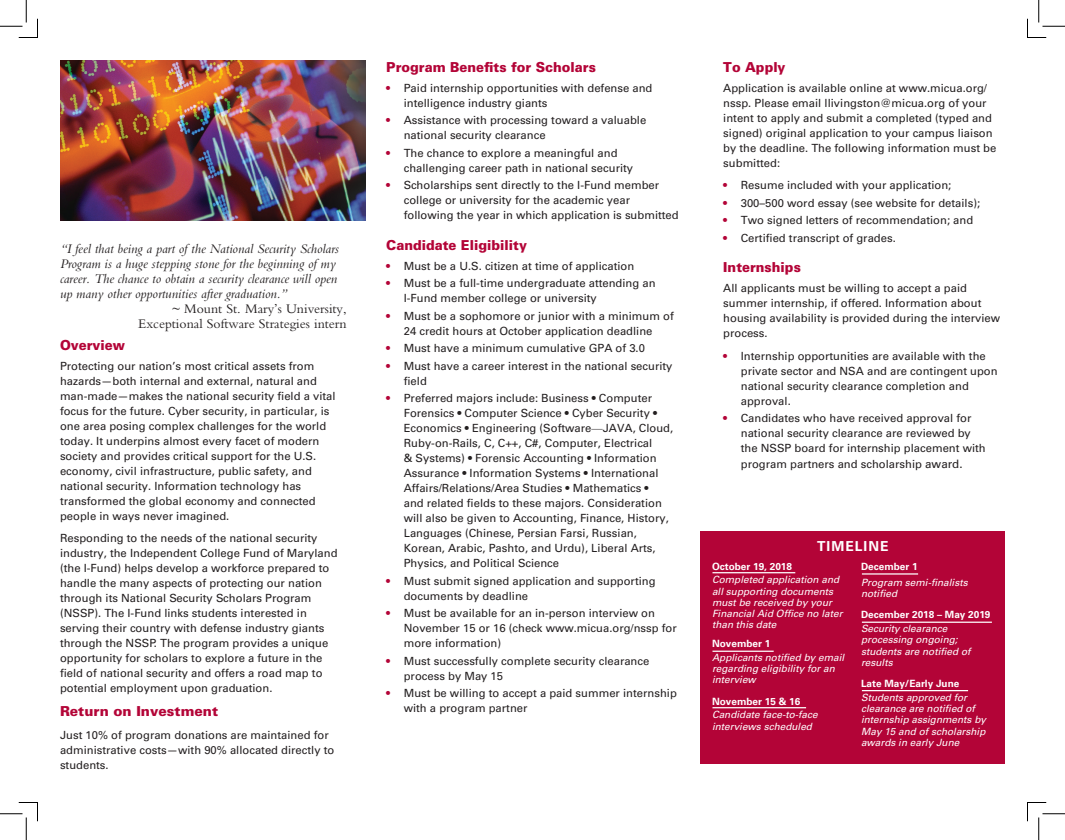
<style>
.page{position:relative;width:1065px;height:840px;background:#fff}
.page>*{position:absolute;margin:0;border:0;box-sizing:border-box;transform-origin:0 0}
.t1{font:italic 13.75px/15px "Bembo";color:#231f20}
.subheads{font:900 13.75px "Univers";color:#b30437;scale:.95 1}
.t2{font:13.75px "Bembo";color:#231f20}
.subheads-2{font:900 13.75px "Univers";color:#b30437}
.timeline{font:700 13.75px "Univers";letter-spacing:.075em;color:#fff}
.t3{font:11.25px/15px "Univers";color:#231f20}
.timeline_small{font:italic 10px/11.2px "Univers";color:#fff}
.timeline_subheads_sm{font:italic 10px/11.2px "Univers";color:#fff}
.timeline_subheads_sm-2{font:700 10px "Univers";color:#fff}
.timeline_small-2{font:700 10px "Univers";color:#fff}
.s1{color:#b30437}
.s2{font-family:"Bembo"}
.s3{font-size:11.62px}
.s4{font-weight:700;font-style:normal}
</style>
<div class="page">
<img style="left:60px;top:60px;width:305px;height:161px">
<div style="left:701px;top:531px;width:304px;height:233px;background:#b30437"></div>
<hr style="left:712px;top:572px;width:83px;height:1px;background:#fff">
<hr style="left:862px;top:690px;width:106px;height:1px;background:#fff">
<hr style="left:862px;top:622px;width:130px;height:1px;background:#fff">
<hr style="left:862px;top:573px;width:56px;height:2px;background:#fff">
<hr style="left:712px;top:707px;width:94px;height:1px;background:#fff">
<hr style="left:712px;top:651px;width:62px;height:1px;background:#fff">
<svg style="left:0;top:0;width:38px;height:38px"></svg>
<svg style="left:0;top:802px;width:38px;height:38px"></svg>
<svg style="left:1027px;top:0;width:38px;height:38px"></svg>
<svg style="left:1027px;top:802px;width:38px;height:38px"></svg>
<p class="t1" style="left:60px;top:241px;width:281px">“I feel that being a part of the National Security Scholars Program is a huge stepping stone for the beginning of my career. The chance to obtain a security clearance will open up many other opportunities after graduation.”</p>
<p class="t2" style="left:173px;top:300px;width:176px">~ Mount St. Mary’s University,</p>
<p class="t2" style="left:138px;top:315px;width:210px">Exceptional Software Strategies intern</p>
<p class="subheads" style="left:60px;top:336px;width:70px">Overview</p>
<p class="t3" style="left:60px;top:359px;width:277px">Protecting our nation’s most critical assets from hazards—both internal and external, natural and man-made—makes the national security field a vital focus for the future. Cyber security, in particular, is one area posing complex challenges for the world today. It underpins almost every facet of modern society and provides critical support for the U.S. economy, civil infrastructure, public safety, and national security. Information technology has transformed the global economy and connected people in ways never imagined.</p>
<p class="t3" style="left:60px;top:531px;width:279px">Responding to the needs of the national security industry, the Independent College Fund of Maryland (the I-Fund) helps develop a workforce prepared to handle the many aspects of protecting our nation through its National Security Scholars Program (NSSP). The I-Fund links students interested in serving their country with defense industry giants through the NSSP. The program provides a unique opportunity for scholars to explore a future in the field of national security and offers a road map to potential employment upon graduation.</p>
<p class="subheads-2" style="left:60px;top:703px;width:160px">Return on Investment</p>
<p class="t3" style="left:60px;top:728px;width:276px">Just 10% of program donations are maintained for administrative costs—with 90% allocated directly to students.</p>
<p class="subheads" style="left:386px;top:58px;width:222px">Program Benefits for Scholars</p>
<p class="t3" style="left:404px;top:80px;width:250px;text-indent:-18px"><span class="s1">•</span> Paid internship opportunities with defense and intelligence industry giants</p>
<p class="t3" style="left:404px;top:113px;width:244px;text-indent:-18px"><span class="s1">•</span> Assistance with processing toward a valuable national security clearance</p>
<p class="t3" style="left:404px;top:145px;width:231px;text-indent:-18px"><span class="s1">•</span> The chance to explore a meaningful and challenging career path in national security</p>
<p class="t3" style="left:404px;top:178px;width:277px;text-indent:-18px"><span class="s1">•</span> Scholarships sent directly to the I-Fund member college or university for the academic year following the year in which application is submitted</p>
<p class="subheads" style="left:386px;top:236px;width:150px">Candidate Eligibility</p>
<p class="t3" style="left:386px;top:258px;width:250px"><span class="s1">•</span> Must be a U.S. citizen at time of application</p>
<p class="t3" style="left:404px;top:276px;width:253px;text-indent:-18px"><span class="s1">•</span> Must be a full-time undergraduate attending an<br>I-Fund member college or university</p>
<p class="t3" style="left:386px;top:308px;width:289px;text-align:center"><span class="s1">•</span> Must be a sophomore or junior with a minimum of<br>24 credit hours at October application deadline</p>
<p class="t3" style="left:386px;top:341px;width:260px"><span class="s1">•</span> Must have a minimum cumulative GPA of 3.0</p>
<p class="t3" style="left:404px;top:358px;width:270px;text-indent:-18px"><span class="s1">•</span> Must have a career interest in the national security field</p>
<p class="t3" style="left:404px;top:391px;width:271px;text-indent:-18px"><span class="s1">•</span> Preferred majors include: Business • Computer Forensics • Computer Science • Cyber Security • Economics • Engineering (Software<span class="s2">—</span>JAVA, Cloud, Ruby-on-Rails, C, C++, C#, Computer, Electrical<br>&amp; Systems) • Forensic Accounting • Information Assurance • Information Systems • International Affairs/Relations/Area Studies • Mathematics •<br>and related fields to these majors. Consideration will also be given to Accounting, Finance, History, Languages (Chinese, Persian Farsi, Russian, Korean, Arabic, Pashto, and Urdu), Liberal Arts, Physics, and Political Science</p>
<p class="t3" style="left:404px;top:573px;width:253px;text-indent:-18px"><span class="s1">•</span> Must submit signed application and supporting documents by deadline</p>
<p class="t3" style="left:404px;top:606px;width:275px;text-indent:-18px"><span class="s1">•</span> Must be available for an in-person interview on<br>November 15 or 16 (check www.micua.org/nssp for more information)</p>
<p class="t3" style="left:404px;top:653px;width:247px;text-indent:-18px"><span class="s1">•</span> Must successfully complete security clearance process by May 15</p>
<p class="t3" style="left:404px;top:686px;width:275px;text-indent:-18px"><span class="s1">•</span> Must be willing to accept a paid summer internship with a program partner</p>
<p class="subheads" style="left:723px;top:58px;width:67px">To Apply</p>
<p class="t3" style="left:723px;top:80px;width:275px">Application is available online at www.micua.org/ nssp. Please email llivingston@micua.org of your intent to apply and submit a completed (typed and signed) original application to your campus liaison by the deadline. The following information must be submitted:</p>
<p class="t3" style="left:723px;top:178px;width:230px"><span class="s1">•</span> Resume included with your application;</p>
<p class="t3" style="left:723px;top:195px;width:258px"><span class="s1">•</span> 300–500 word essay (see website for details);</p>
<p class="t3" style="left:723px;top:213px;width:252px"><span class="s1">•</span> Two signed letters of recommendation; and</p>
<p class="t3" style="left:723px;top:230px;width:174px"><span class="s1">•</span> Certified transcript of grades.</p>
<p class="subheads" style="left:723px;top:258px;width:83px">Internships</p>
<p class="t3" style="left:723px;top:281px;width:278px">All applicants must be willing to accept a paid summer internship, if offered. Information about housing availability is provided during the interview process.</p>
<p class="t3" style="left:741px;top:348px;width:258px;text-indent:-18px"><span class="s1">•</span> Internship opportunities are available with the private sector and NSA and are contingent upon national security clearance completion and approval.</p>
<p class="t3" style="left:741px;top:411px;width:247px;text-indent:-18px"><span class="s1">•</span> Candidates who have received approval for national security clearance are reviewed by the NSSP board for internship placement with</p>
<p class="t3" style="left:741px;top:457px;width:223px">program partners and scholarship <span class="s3">award.</span></p>
<p class="timeline" style="left:817px;top:538px;width:73px">TIMELINE</p>
<p class="timeline_subheads_sm" style="left:712px;top:559px;width:129px;line-height:13.8px"><span class="s4">October 19, 2018<br></span>Completed application and</p>
<p class="timeline_subheads_sm" style="left:712px;top:586px;width:132px">all supporting documents must be received by your<br>Financial Aid Office no later than this date</p>
<p class="timeline_subheads_sm-2" style="left:712px;top:638px;width:60px">November 1</p>
<p class="timeline_small" style="left:712px;top:652px;width:134px">Applicants notified by email regarding eligibility for an interview</p>
<p class="timeline_subheads_sm-2" style="left:712px;top:695px;width:90px">November 15 &amp; 16</p>
<p class="timeline_small" style="left:712px;top:709px;width:107px">Candidate face-to-face interviews scheduled</p>
<p class="timeline_small-2" style="left:861px;top:560px;width:58px">December 1</p>
<p class="timeline_small" style="left:861px;top:577px;width:108px">Program semi-finalists notified</p>
<p class="timeline_subheads_sm-2" style="left:861px;top:609px;width:131px">December 2018 – May 2019</p>
<p class="timeline_small" style="left:861px;top:623px;width:111px">Security clearance processing ongoing; students are notified of results</p>
<p class="timeline_subheads_sm-2" style="left:861px;top:678px;width:100px">Late May/Early June</p>
<p class="timeline_small" style="left:861px;top:692px;width:127px">Students approved for clearance are notified of internship assignments by<br>May 15 and of scholarship awards in early June</p>
</div>
